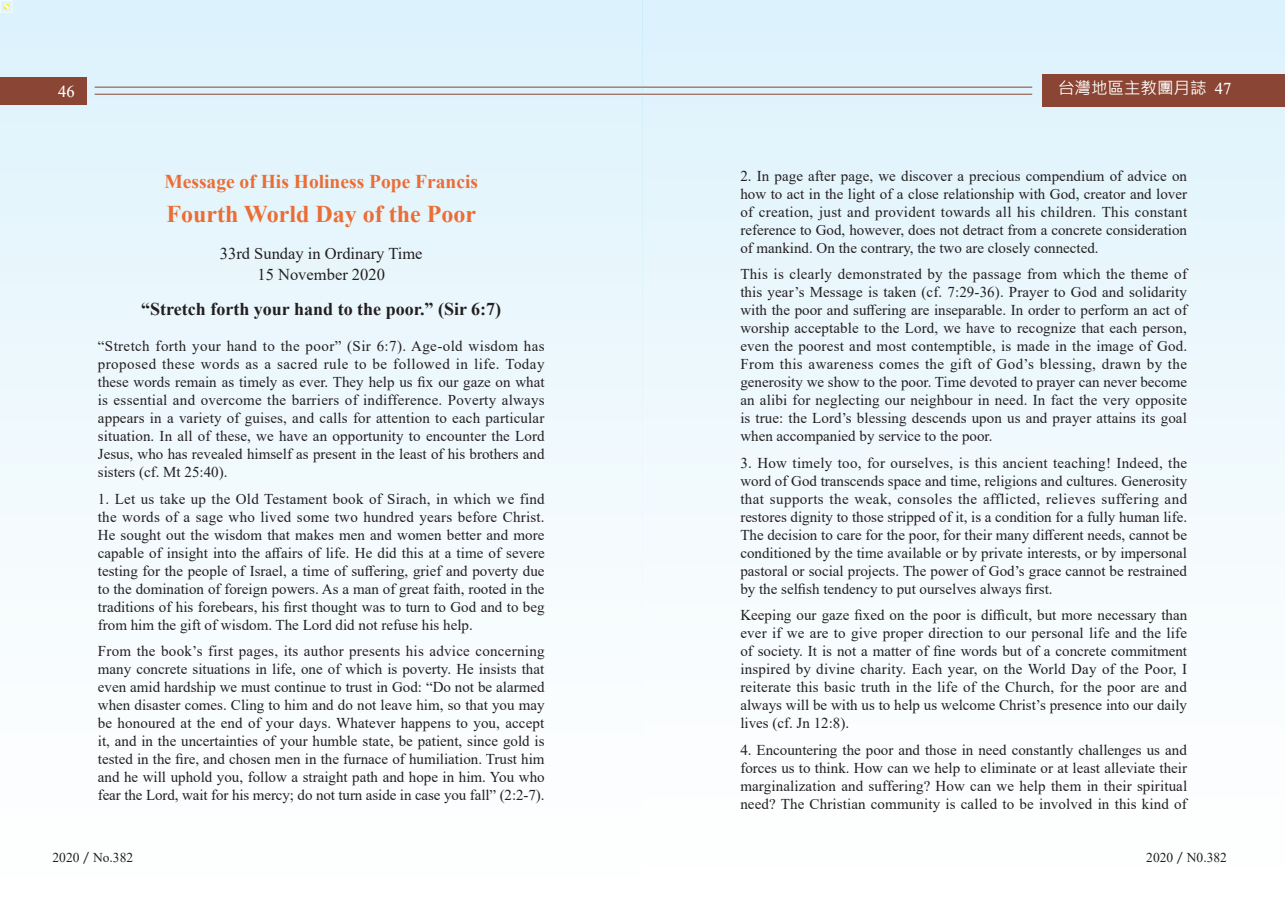
<style>
.page{position:relative;width:1285px;height:919px;background:#fff}
.page>*{position:absolute;margin:0;border:0;box-sizing:border-box;transform-origin:0 0}
.t1{font:700 24px "Times New Roman";color:#eb6d35}
.t2{font:700 19.5px "Times New Roman";color:#eb6d35}
.t3{font:700 18px "Times New Roman";color:#231f20}
.t4{font:16.5px/21px "Times New Roman";color:#231f20;text-align:center}
.t5{font:16.5px "Microsoft Jheng Hei";color:#fff}
.t6{font:16.5px "Times New Roman";color:#fff}
.t7{font:15px/18px "Times New Roman";color:#231f20;text-align:justify}
.t8{font:13.5px "Times New Roman";color:#231f20}
.s1{font-family:"Times New Roman"}
.s2{font-family:"Microsoft Jheng Hei"}
</style>
<div class="page">
<div style="left:642px;top:0;width:642px;height:918px;background:linear-gradient(to bottom,#ddf2fc,#fff)"></div>
<div style="left:0;top:0;width:642px;height:918px;background:linear-gradient(to bottom,#ddf1fb,#fff)"></div>
<hr style="left:95px;top:86px;width:547px;height:2px;background:#7a250f">
<hr style="left:95px;top:94px;width:547px;height:1px;background:#7a250f">
<hr style="left:642px;top:86px;width:390px;height:2px;background:#7a250f">
<hr style="left:642px;top:94px;width:390px;height:1px;background:#7a250f">
<div style="left:0;top:77px;width:86px;height:27px;background:#8a4534"></div>
<div style="left:1042px;top:74px;width:242px;height:33px;background:#8a4534"></div>
<svg style="left:0;top:0;width:13px;height:13px"></svg>
<p class="t6" style="left:58px;top:79px;width:18px">46</p>
<p class="t5" style="left:1057px;top:78px;width:175px">台灣地區主教團月誌 <span class="s1">47</span></p>
<h2 class="t2" style="left:164px;top:167px;width:315px">Message of His Holiness Pope Francis</h2>
<h1 class="t1" style="left:166px;top:196px;width:311px">Fourth World Day of the Poor</h1>
<p class="t4" style="left:220px;top:243px;width:204px">33rd Sunday in Ordinary Time<br>15 November 2020</p>
<p class="t3" style="left:141px;top:296px;width:361px">“Stretch forth your hand to the poor.” (Sir 6:7)</p>
<p class="t7" style="left:98px;top:336px;width:448px">“Stretch forth your hand to the poor” (Sir 6:7). Age-old wisdom has proposed these words as a sacred rule to be followed in life. Today these words remain as timely as ever. They help us fix our gaze on what is essential and overcome the barriers of indifference. Poverty always appears in a variety of guises, and calls for attention to each particular situation. In all of these, we have an opportunity to encounter the Lord Jesus, who has revealed himself as present in the least of his brothers and sisters (cf. Mt 25:40).</p>
<p class="t7" style="left:98px;top:489px;width:448px">1. Let us take up the Old Testament book of Sirach, in which we find the words of a sage who lived some two hundred years before Christ.<br>He sought out the wisdom that makes men and women better and more capable of insight into the affairs of life. He did this at a time of severe testing for the people of Israel, a time of suffering, grief and poverty due to the domination of foreign powers. As a man of great faith, rooted in the traditions of his forebears, his first thought was to turn to God and to beg from him the gift of wisdom. The Lord did not refuse his help.</p>
<p class="t7" style="left:98px;top:641px;width:448px">From the book’s first pages, its author presents his advice concerning many concrete situations in life, one of which is poverty. He insists that even amid hardship we must continue to trust in God: “Do not be alarmed when disaster comes. Cling to him and do not leave him, so that you may be honoured at the end of your days. Whatever happens to you, accept it, and in the uncertainties of your humble state, be patient, since gold is tested in the fire, and chosen men in the furnace of humiliation. Trust him and he will uphold you, follow a straight path and hope in him. You who fear the Lord, wait for his mercy; do not turn aside in case you fall” (2:2-7).</p>
<p class="t7" style="left:740px;top:166px;width:448px">2. In page after page, we discover a precious compendium of advice on how to act in the light of a close relationship with God, creator and lover of creation, just and provident towards all his children. This constant reference to God, however, does not detract from a concrete consideration of mankind. On the contrary, the two are closely connected.</p>
<p class="t7" style="left:740px;top:264px;width:448px">This is clearly demonstrated by the passage from which the theme of this year’s Message is taken (cf. 7:29-36). Prayer to God and solidarity with the poor and suffering are inseparable. In order to perform an act of worship acceptable to the Lord, we have to recognize that each person, even the poorest and most contemptible, is made in the image of God.<br>From this awareness comes the gift of God’s blessing, drawn by the generosity we show to the poor. Time devoted to prayer can never become an alibi for neglecting our neighbour in need. In fact the very opposite is true: the Lord’s blessing descends upon us and prayer attains its goal when accompanied by service to the poor.</p>
<p class="t7" style="left:740px;top:453px;width:448px">3. How timely too, for ourselves, is this ancient teaching! Indeed, the word of God transcends space and time, religions and cultures. Generosity that supports the weak, consoles the afflicted, relieves suffering and restores dignity to those stripped of it, is a condition for a fully human life.<br>The decision to care for the poor, for their many different needs, cannot be conditioned by the time available or by private interests, or by impersonal pastoral or social projects. The power of God’s grace cannot be restrained by the selfish tendency to put ourselves always first.</p>
<p class="t7" style="left:740px;top:605px;width:448px">Keeping our gaze fixed on the poor is difficult, but more necessary than ever if we are to give proper direction to our personal life and the life of society. It is not a matter of fine words but of a concrete commitment inspired by divine charity. Each year, on the World Day of the Poor, I reiterate this basic truth in the life of the Church, for the poor are and always will be with us to help us welcome Christ’s presence into our daily lives (cf. Jn 12:8).</p>
<p class="t7" style="left:740px;top:740px;width:448px">4. Encountering the poor and those in need constantly challenges us and forces us to think. How can we help to eliminate or at least alleviate their marginalization and suffering? How can we help them in their spiritual need? The Christian community is called to be involved in this kind of</p>
<p class="t8" style="left:53px;top:848px;width:82px">2020<span class="s2">／</span>No.382</p>
<p class="t8" style="left:1145px;top:848px;width:82px">2020<span class="s2">／</span>N0.382</p>
</div>
